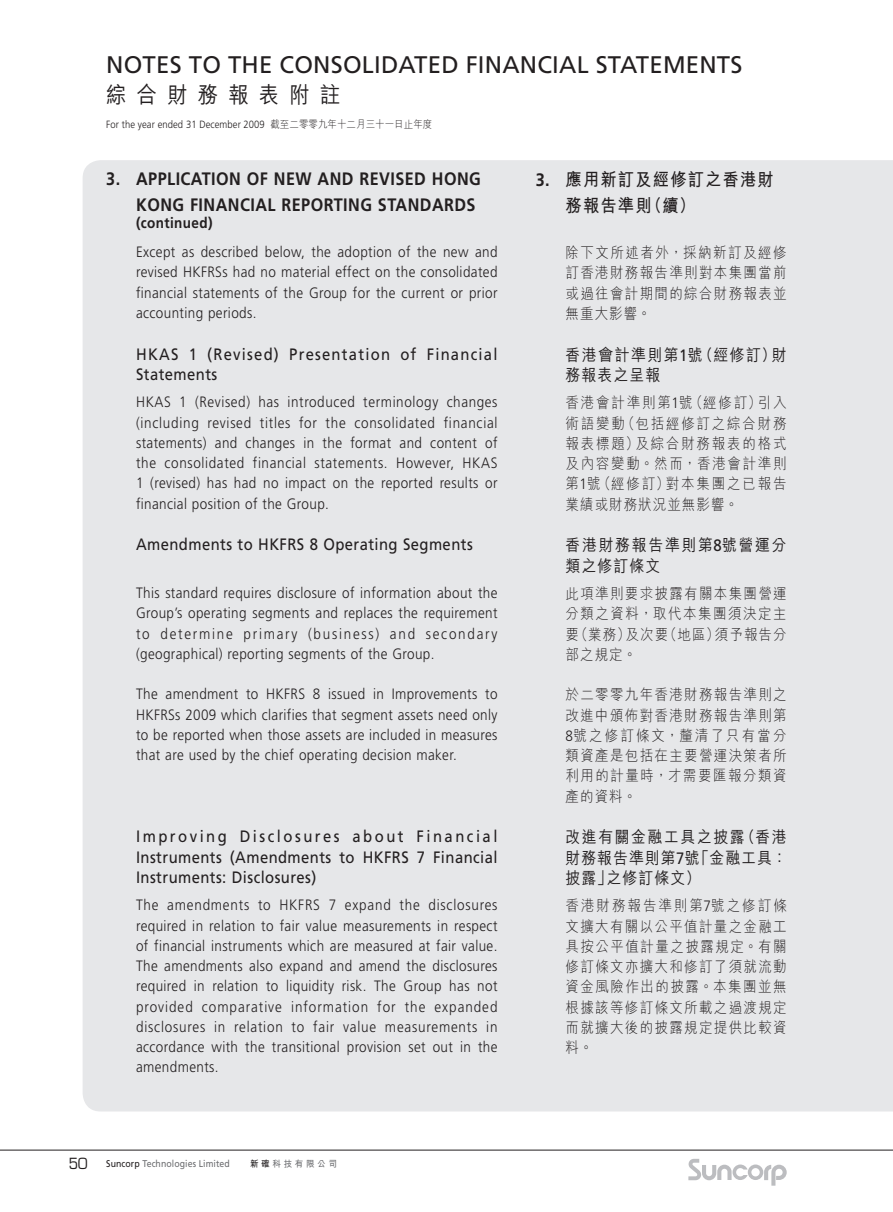
<style>
.page{position:relative;width:893px;height:1212px;background:#fff}
.page>*{position:absolute;margin:0;border:0;box-sizing:border-box;transform-origin:0 0}
.t1{font:24px "Frutiger LT Std";letter-spacing:.01em;color:#231f20}
.t2{font:22.5px "M Hei HK Medium B5 pc H";letter-spacing:.51em;color:#231f20;scale:.9 1}
.t3{font:700 18px/25.5px "Frutiger LT Std";letter-spacing:.03em;color:#231f20;text-align:right;scale:.9 1}
.t4{font:18px/25.5px "M Hei HK Bold B5 pc H";letter-spacing:.08em;color:#231f20;scale:.9 1}
.t5{font:16.5px/20.2px "Frutiger LT Std";letter-spacing:.03em;color:#231f20;text-align:justify;scale:.9 1}
.t6{font:16.5px/20.2px "M Hei HK Medium B5 pc H";letter-spacing:.105em;color:#231f20;scale:.9 1}
.t7{font:16.5px/20.2px "Frutiger LT Std";letter-spacing:.08em;color:#231f20;scale:.9 1}
.t8{font:300 15px/20.2px "Frutiger LT Std";letter-spacing:.03em;color:#231f20;text-align:justify;scale:.9 1}
.t9{font:15px/20.2px "M Hei HK Light B5 pc H";letter-spacing:.1em;color:#231f20;text-align:justify;scale:.9 1}
.t10{font:700 15px "Frutiger LT Std";letter-spacing:.03em;color:#231f20;scale:.9 1}
.t11{font:300 10.5px "Frutiger LT Std";letter-spacing:.01em;color:#231f20;scale:.9 1}
.t12{font:9.75px "Frutiger LT Std";letter-spacing:.01em;color:#6c6d70;scale:.9 1}
.t13{font:9px "M Hei HK Bold B5 pc H";letter-spacing:.31em;color:#6c6d70;scale:.95 1}
.s1{font-family:"M Hei HK Light B5 pc H";font-weight:400}
.s2{font-family:"Eurostile LT Std";font-size:15px;color:#231f20}
.s3{color:#231f20}
.s4{font-family:"Frutiger LT Std";font-weight:700}
.s5{font-family:"Frutiger LT Std"}
.s6{font-family:"Frutiger LT Std";font-weight:300}
</style>
<div class="page">
<div style="left:83px;top:160px;width:810px;height:951px;background:#e6e7e9"></div>
<svg style="left:688px;top:1159px;width:99px;height:26px"></svg>
<hr style="left:0;top:1150px;width:893px;height:1px;background:#231f20">
<h1 class="t1" style="left:106px;top:51px;width:638px">NOTES TO THE CONSOLIDATED FINANCIAL STATEMENTS</h1>
<h2 class="t2" style="left:106px;top:86px;width:262px">綜合財務報表附註</h2>
<p class="t11" style="left:106px;top:118px;width:364px">For the year ended 31 December 2009 <span class="s1">截至二零零九年十二月三十一日止年度</span></p>
<p class="t3" style="left:106px;top:166px;width:418px">3. APPLICATION OF NEW AND REVISED HONG<br>KONG FINANCIAL REPORTING STANDARDS</p>
<p class="t10" style="left:136px;top:214px;width:86px">(continued)</p>
<p class="t8" style="left:136px;top:243px;width:403px">Except as described below, the adoption of the new and revised HKFRSs had no material effect on the consolidated financial statements of the Group for the current or prior accounting periods.</p>
<p class="t7" style="left:136px;top:344px;width:403px">HKAS 1 (Revised) Presentation of Financial<br>Statements</p>
<p class="t8" style="left:136px;top:394px;width:403px">HKAS 1 (Revised) has introduced terminology changes (including revised titles for the consolidated financial statements) and changes in the format and content of the consolidated financial statements. However, HKAS 1 (revised) has had no impact on the reported results or financial position of the Group.</p>
<p class="t5" style="left:136px;top:534px;width:376px">Amendments to HKFRS 8 Operating Segments</p>
<p class="t8" style="left:136px;top:584px;width:403px">This standard requires disclosure of information about the Group’s operating segments and replaces the requirement to determine primary (business) and secondary (geographical) reporting segments of the Group.</p>
<p class="t8" style="left:136px;top:686px;width:403px">The amendment to HKFRS 8 issued in Improvements to HKFRSs 2009 which clarifies that segment assets need only to be reported when those assets are included in measures that are used by the chief operating decision maker.</p>
<p class="t5" style="left:136px;top:826px;width:403px">Improving Disclosures about Financial Instruments (Amendments to HKFRS 7 Financial Instruments: Disclosures)</p>
<p class="t8" style="left:136px;top:897px;width:403px">The amendments to HKFRS 7 expand the disclosures required in relation to fair value measurements in respect of financial instruments which are measured at fair value.<br>The amendments also expand and amend the disclosures required in relation to liquidity risk. The Group has not provided comparative information for the expanded disclosures in relation to fair value measurements in accordance with the transitional provision set out in the amendments.</p>
<p class="t12" style="left:69px;top:1158px;width:180px"><span class="s2">50</span> <span class="s3">Suncorp</span> Technologies Limited</p>
<p class="t13" style="left:250px;top:1160px;width:93px"><span class="s3">新確</span>科技有限公司</p>
<p class="t4" style="left:566px;top:169px;width:233px;text-indent:-30px"><span class="s4">3.</span> 應用新訂及經修訂之香港財務報告準則（續）</p>
<p class="t9" style="left:566px;top:244px;width:247px">除下文所述者外，採納新訂及經修訂香港財務報告準則對本集團當前或過往會計期間的綜合財務報表並無重大影響。</p>
<p class="t6" style="left:566px;top:346px;width:247px">香港會計準則第<span class="s5">1</span>號（經修訂）財務報表之呈報</p>
<p class="t9" style="left:566px;top:394px;width:247px">香港會計準則第<span class="s6">1</span>號（經修訂）引入術語變動（包括經修訂之綜合財務報表標題）及綜合財務報表的格式及內容變動。然而，香港會計準則第<span class="s6">1</span>號（經修訂）對本集團之已報告業績或財務狀況並無影響。</p>
<p class="t6" style="left:566px;top:537px;width:247px">香港財務報告準則第<span class="s5">8</span>號營運分類之修訂條文</p>
<p class="t9" style="left:566px;top:585px;width:247px">此項準則要求披露有關本集團營運分類之資料，取代本集團須決定主要（業務）及次要（地區）須予報告分部之規定。</p>
<p class="t9" style="left:566px;top:687px;width:247px">於二零零九年香港財務報告準則之改進中頒佈對香港財務報告準則第<span class="s6">8</span>號之修訂條文，釐清了只有當分類資產是包括在主要營運決策者所利用的計量時，才需要匯報分類資產的資料。</p>
<p class="t6" style="left:566px;top:829px;width:248px;text-align:justify">改進有關金融工具之披露（香港財務報告準則第<span class="s5">7</span>號「金融工具：披露」之修訂條文）</p>
<p class="t9" style="left:566px;top:898px;width:247px">香港財務報告準則第<span class="s6">7</span>號之修訂條文擴大有關以公平值計量之金融工具按公平值計量之披露規定。有關修訂條文亦擴大和修訂了須就流動資金風險作出的披露。本集團並無根據該等修訂條文所載之過渡規定而就擴大後的披露規定提供比較資料。</p>
</div>
